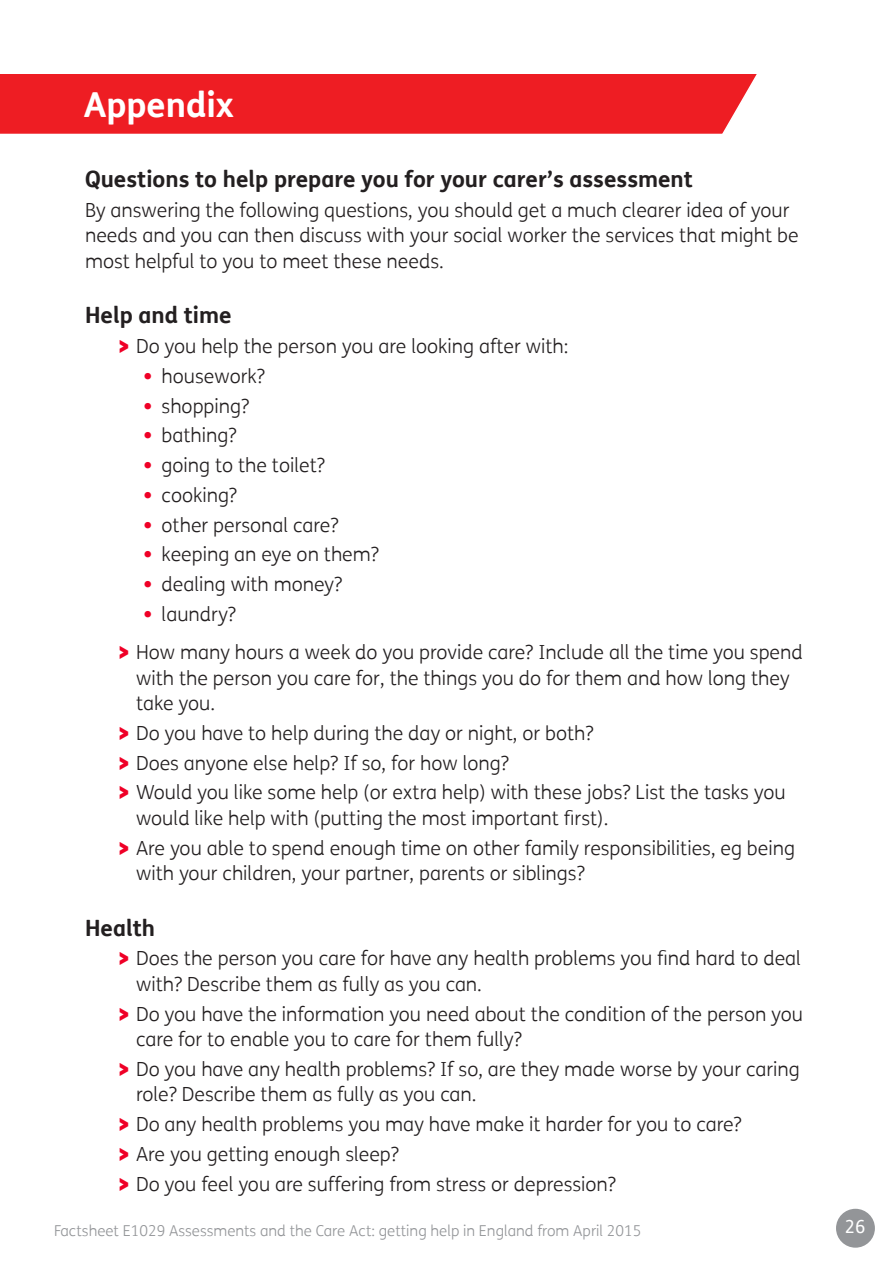
<style>
.page{position:relative;width:893px;height:1263px;background:#fff}
.page>*{position:absolute;margin:0;border:0;box-sizing:border-box;transform-origin:0 0}
.Headings_copy{font:700 34.5px "FS Me";color:#fff}
.Subheadings{font:700 22.5px "FS Me";color:#231f20}
.Body{font:300 19.5px/25.5px "FS Me";color:#231f20}
.t1{font:18px "FS Me";color:#fff}
.t2{font:300 15px "FS Me";color:#939598}
.s1{font-family:"Cooper";font-weight:900;color:#ef0027}
.s2{font-family:"Helvetica";font-weight:700;color:#ef0027}
</style>
<div class="page">
<div style="left:836px;top:1209px;width:39px;height:39px;background:#939598;border-radius:50%"></div>
<div style="left:1px;top:75px;width:785px;height:58px;background:#ee1d23"></div>
<div style="left:0;top:74px;width:787px;height:60px;border:2px solid #ee1d23"></div>
<svg style="left:681px;top:74px;width:106px;height:60px"></svg>
<p class="Headings_copy" style="left:84px;top:78px;width:151px">Appendix</p>
<p class="Subheadings" style="left:85px;top:162px;width:609px">Questions to help prepare you for your carer’s assessment</p>
<p class="Body" style="left:85px;top:197px;width:715px">By answering the following questions, you should get a much clearer idea of your needs and you can then discuss with your social worker the services that might be most helpful to you to meet these needs.</p>
<p class="Subheadings" style="left:85px;top:298px;width:148px">Help and time</p>
<p class="Body" style="left:119px;top:333px;width:451px"><span class="s1">&gt;</span> Do you help the person you are looking after with:</p>
<p class="Body" style="left:145px;top:363px;width:122px"><span class="s2">•</span> housework?</p>
<p class="Body" style="left:145px;top:392px;width:106px"><span class="s2">•</span> shopping?</p>
<p class="Body" style="left:145px;top:422px;width:94px"><span class="s2">•</span> bathing?</p>
<p class="Body" style="left:145px;top:452px;width:182px"><span class="s2">•</span> going to the toilet?</p>
<p class="Body" style="left:145px;top:482px;width:94px"><span class="s2">•</span> cooking?</p>
<p class="Body" style="left:145px;top:511px;width:196px"><span class="s2">•</span> other personal care?</p>
<p class="Body" style="left:145px;top:541px;width:236px"><span class="s2">•</span> keeping an eye on them?</p>
<p class="Body" style="left:145px;top:571px;width:199px"><span class="s2">•</span> dealing with money?</p>
<p class="Body" style="left:145px;top:601px;width:93px"><span class="s2">•</span> laundry?</p>
<p class="Body" style="left:136px;top:639px;width:668px;text-indent:-17px"><span class="s1">&gt;</span> How many hours a week do you provide care? Include all the time you spend with the person you care for, the things you do for them and how long they take you.</p>
<p class="Body" style="left:119px;top:720px;width:476px"><span class="s1">&gt;</span> Do you have to help during the day or night, or both?</p>
<p class="Body" style="left:119px;top:749px;width:391px"><span class="s1">&gt;</span> Does anyone else help? If so, for how long?</p>
<p class="Body" style="left:136px;top:779px;width:651px;text-indent:-17px"><span class="s1">&gt;</span> Would you like some help (or extra help) with these jobs? List the tasks you would like help with (putting the most important first).</p>
<p class="Body" style="left:136px;top:834px;width:660px;text-indent:-17px"><span class="s1">&gt;</span> Are you able to spend enough time on other family responsibilities, eg being with your children, your partner, parents or siblings?</p>
<p class="Subheadings" style="left:85px;top:910px;width:72px">Health</p>
<p class="Body" style="left:136px;top:945px;width:666px;text-indent:-17px"><span class="s1">&gt;</span> Does the person you care for have any health problems you find hard to deal with? Describe them as fully as you can.</p>
<p class="Body" style="left:136px;top:1000px;width:669px;text-indent:-17px"><span class="s1">&gt;</span> Do you have the information you need about the condition of the person you care for to enable you to care for them fully?</p>
<p class="Body" style="left:136px;top:1056px;width:665px;text-indent:-17px"><span class="s1">&gt;</span> Do you have any health problems? If so, are they made worse by your caring role? Describe them as fully as you can.</p>
<p class="Body" style="left:119px;top:1111px;width:624px"><span class="s1">&gt;</span> Do any health problems you may have make it harder for you to care?</p>
<p class="Body" style="left:119px;top:1141px;width:281px"><span class="s1">&gt;</span> Are you getting enough sleep?</p>
<p class="Body" style="left:119px;top:1170px;width:498px"><span class="s1">&gt;</span> Do you feel you are suffering from stress or depression?</p>
<p class="t2" style="left:54px;top:1221px;width:589px">Factsheet E1029 Assessments and the Care Act: getting help in England from April 2015</p>
<p class="t1" style="left:845px;top:1214px;width:22px">26</p>
</div>
